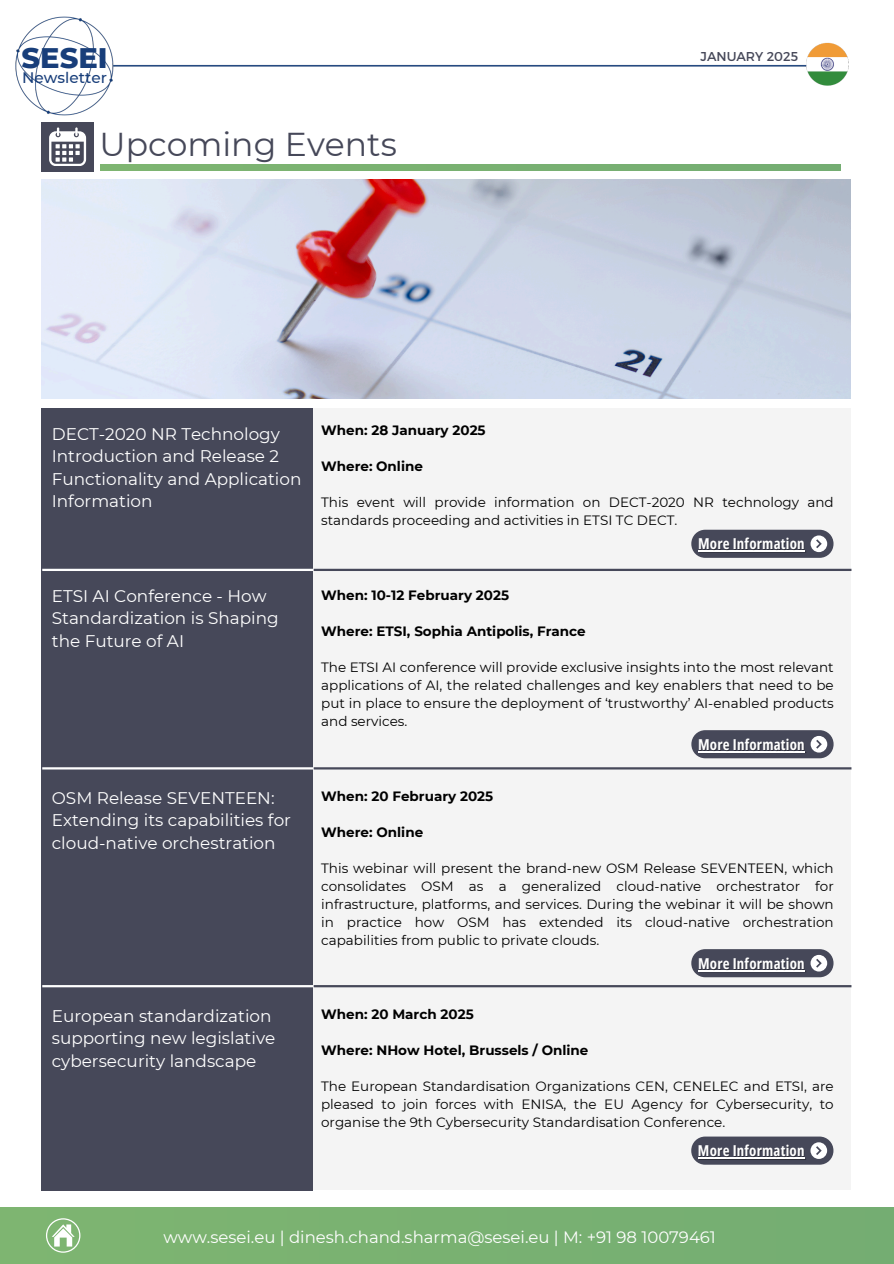
<style>
.page{position:relative;width:894px;height:1264px;background:#fff}
.page>*{position:absolute;margin:0;border:0;box-sizing:border-box;transform-origin:0 0}
.t1{font:33px "Montserrat";color:#464859}
.t2{font:800 28.95px "Montserrat";color:#183e7a}
.t3{font:16.8px/22.5px "Montserrat";color:#fff}
.t4{font:16.5px "Montserrat";color:#fff}
.t5{font:500 15.3px "Montserrat";color:#183e7a}
.t6{font:700 15px "Open Sans Condensed";letter-spacing:.015em;color:#fff}
.t7{font:13.5px/18px "Montserrat";color:#000;text-align:justify}
.t8{font:700 13.5px "Montserrat";color:#000}
.t9{font:12.9px "Montserrat";color:#464859}
</style>
<div class="page">
<img style="left:0;top:16px;width:893px;height:1247px">
<hr style="left:698px;top:751px;width:106px;height:1px;background:#fff">
<div style="left:691px;top:529px;width:142px;height:29px;background:#464859;border-radius:14px"></div>
<div style="left:810px;top:535px;width:17px;height:17px;background:#fff;border-radius:50%"></div>
<svg style="left:816px;top:539px;width:5px;height:9px"></svg>
<hr style="left:697px;top:550px;width:107px;height:1px;background:#fff">
<div style="left:691px;top:949px;width:142px;height:28px;background:#464859;border-radius:14px"></div>
<svg style="left:810px;top:954px;width:17px;height:17px"></svg>
<svg style="left:815px;top:958px;width:6px;height:9px"></svg>
<hr style="left:697px;top:970px;width:107px;height:1px;background:#fff">
<hr style="left:42px;top:985px;width:271px;height:2px;background:#fff">
<hr style="left:313px;top:985px;width:538px;height:2px;background:#464859">
<div style="left:691px;top:1136px;width:142px;height:28px;background:#464859;border-radius:14px"></div>
<div style="left:810px;top:1142px;width:16px;height:16px;background:#fff;border-radius:50%"></div>
<svg style="left:816px;top:1146px;width:5px;height:9px"></svg>
<hr style="left:697px;top:1157px;width:107px;height:1px;background:#fff">
<h6 class="t2" style="left:22px;top:40px;width:87px">SESEI</h6>
<h6 class="t5" style="left:22px;top:68px;width:86px">Newsletter</h6>
<h2 class="t1" style="left:99px;top:124px;width:299px">Upcoming Events</h2>
<p class="t9" style="left:700px;top:48px;width:99px">JANUARY 2025</p>
<p class="t3" style="left:52px;top:422px;width:251px">DECT-2020 NR Technology<br>Introduction and Release 2<br>Functionality and Application<br>Information</p>
<h1 class="t8" style="left:321px;top:422px;width:166px">When: 28 January 2025</h1>
<p class="t8" style="left:321px;top:458px;width:103px">Where: Online</p>
<h3 class="t7" style="left:321px;top:493px;width:514px">This event will provide information on DECT-2020 NR technology and standards proceeding and activities in ETSI TC DECT.</h3>
<h6 class="t6" style="left:697px;top:533px;width:108px">More Information</h6>
<p class="t3" style="left:52px;top:584px;width:228px">ETSI AI Conference - How<br>Standardization is Shaping the Future of AI</p>
<p class="t8" style="left:321px;top:586px;width:189px">When: 10-12 February 2025</p>
<h4 class="t8" style="left:321px;top:622px;width:266px">Where: ETSI, Sophia Antipolis, France</h4>
<p class="t7" style="left:321px;top:658px;width:514px">The ETSI AI conference will provide exclusive insights into the most relevant applications of AI, the related challenges and key enablers that need to be put in place to ensure the deployment of ‘trustworthy’ AI-enabled products and services.</p>
<p class="t6" style="left:698px;top:733px;width:108px">More Information</p>
<h3 class="t3" style="left:52px;top:786px;width:240px">OSM Release SEVENTEEN:<br>Extending its capabilities for cloud-native orchestration</h3>
<h3 class="t8" style="left:321px;top:787px;width:173px">When: 20 February 2025</h3>
<h3 class="t8" style="left:321px;top:823px;width:103px">Where: Online</h3>
<h6 class="t7" style="left:321px;top:859px;width:514px">This webinar will present the brand-new OSM Release SEVENTEEN, which consolidates OSM as a generalized cloud-native orchestrator for infrastructure, platforms, and services. During the webinar it will be shown in practice how OSM has extended its cloud-native orchestration capabilities from public to private clouds.</h6>
<h6 class="t6" style="left:697px;top:952px;width:108px">More Information</h6>
<p class="t3" style="left:52px;top:1004px;width:225px">European standardization supporting new legislative cybersecurity landscape</p>
<h4 class="t8" style="left:321px;top:1005px;width:154px">When: 20 March 2025</h4>
<p class="t8" style="left:321px;top:1041px;width:269px">Where: NHow Hotel, Brussels / Online</p>
<h6 class="t7" style="left:321px;top:1076px;width:514px">The European Standardisation Organizations CEN, CENELEC and ETSI, are pleased to join forces with ENISA, the EU Agency for Cybersecurity, to organise the 9th Cybersecurity Standardisation Conference.</h6>
<h6 class="t6" style="left:697px;top:1140px;width:108px">More Information</h6>
<p class="t4" style="left:163px;top:1227px;width:554px">www.sesei.eu | dinesh.chand.sharma@sesei.eu | M: +91 98 10079461</p>
</div>
